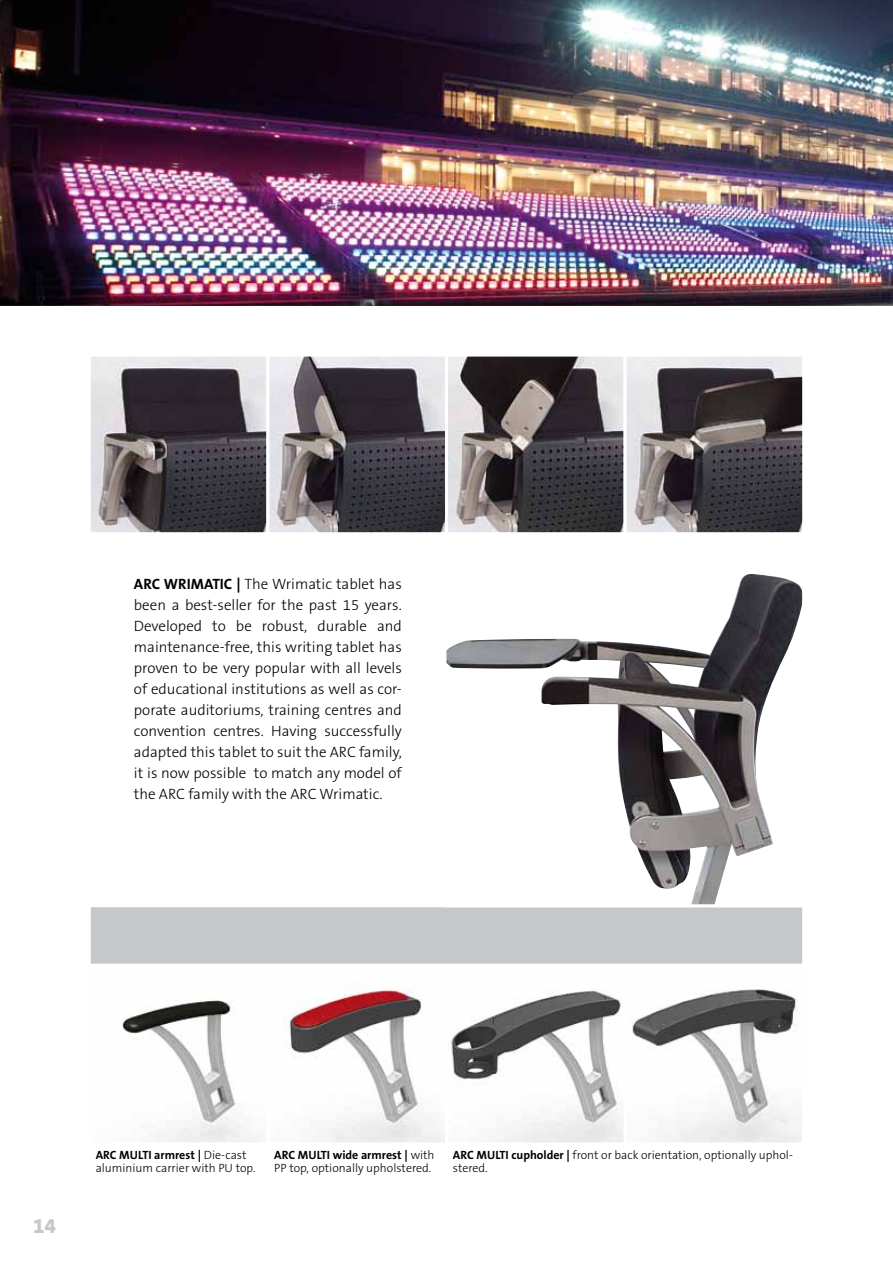
<style>
.page{position:relative;width:893px;height:1263px;background:#fff}
.page>*{position:absolute;margin:0;border:0;box-sizing:border-box;transform-origin:0 0}
.t1{font:800 21px "The Sans B8";color:#c6c7c8}
.t2{font:300 15px/21px "The Sans B3";color:#000;text-align:justify}
.t3{font:300 12px/13.5px "The Sans B3";color:#000}
.t4{font:700 12px "The Sans B7";color:#000}
.s1{font-family:"The Sans B7";font-weight:700}
.s2{font-family:"The Sans B3";font-weight:300}
</style>
<div class="page">
<div style="left:88px;top:904px;width:717px;height:63px;background:#c6c7c8;border:3px solid #fff"></div>
<img style="left:0;top:0;width:893px;height:306px">
<img style="left:447px;top:574px;width:354px;height:329px">
<div style="left:443px;top:562px;width:362px;height:345px;border:3px solid #fff"></div>
<img style="left:632px;top:989px;width:169px;height:152px">
<div style="left:624px;top:964px;width:181px;height:181px;border:3px solid #fff"></div>
<svg style="left:451px;top:989px;width:172px;height:152px"></svg>
<div style="left:445px;top:964px;width:182px;height:181px;border:3px solid #fff"></div>
<svg style="left:284px;top:983px;width:160px;height:158px"></svg>
<div style="left:266px;top:964px;width:182px;height:181px;border:3px solid #fff"></div>
<svg style="left:122px;top:998px;width:138px;height:143px"></svg>
<div style="left:88px;top:964px;width:181px;height:181px;border:3px solid #fff"></div>
<img style="left:92px;top:358px;width:173px;height:173px">
<div style="left:88px;top:354px;width:181px;height:181px;border:3px solid #fff"></div>
<svg style="left:270px;top:358px;width:174px;height:173px;background:#69656a"></svg>
<div style="left:266px;top:354px;width:182px;height:181px;border:3px solid #fff"></div>
<img style="left:449px;top:358px;width:174px;height:173px">
<div style="left:445px;top:354px;width:182px;height:181px;border:3px solid #fff"></div>
<svg style="left:628px;top:358px;width:173px;height:173px;background:#666165"></svg>
<div style="left:624px;top:354px;width:181px;height:181px;border:3px solid #fff"></div>
<p class="t2" style="left:134px;top:574px;width:269px"><span class="s1">ARC WRIMATIC |</span> The Wrimatic tablet has been a best-seller for the past 15 years.<br>Developed to be robust, durable and maintenance-free, this writing tablet has proven to be very popular with all levels of educational institutions as well as cor&shy;porate auditoriums, training centres and convention centres. Having successfully adapted this tablet to suit the ARC family, it is now possible to match any model of the ARC family with the ARC Wrimatic.</p>
<h1 class="t1" style="left:33px;top:1215px;width:25px">14</h1>
<p class="t4" style="left:96px;top:1148px;width:152px">ARC MULTI armrest | <span class="s2">Die-cast</span></p>
<p class="t3" style="left:96px;top:1162px;width:161px">aluminium carrier with PU top.</p>
<p class="t4" style="left:274px;top:1148px;width:162px">ARC MULTI wide armrest | <span class="s2">with</span></p>
<p class="t3" style="left:274px;top:1162px;width:159px">PP top, optionally upholstered.</p>
<p class="t3" style="left:453px;top:1148px;width:342px"><span class="s1">ARC MULTI cupholder |</span> front or back orientation, optionally uphol&shy;stered.</p>
</div>
